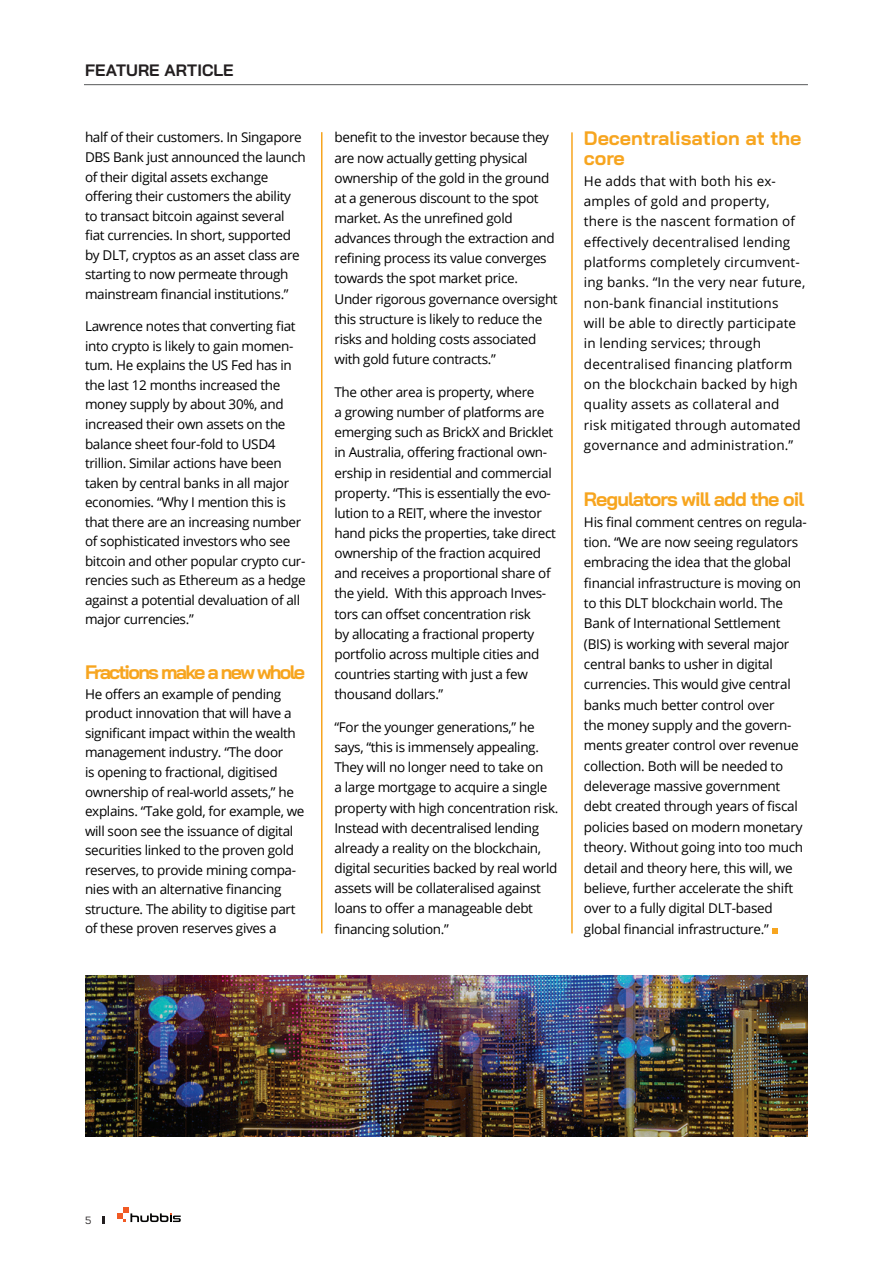
<style>
.page{position:relative;width:893px;height:1263px;background:#fff}
.page>*{position:absolute;margin:0;border:0;box-sizing:border-box;transform-origin:0 0}
.t1{font:700 19.5px/20.4px "Bai Jamjuree";color:#f7a51f}
.t2{font:700 19.5px "Bai Jamjuree";letter-spacing:-.05em;color:#f7a51f}
.t3{font:700 19.5px "Bai Jamjuree";letter-spacing:-.09em;color:#f7a51f}
.t4{font:700 16.5px "Bai Jamjuree";letter-spacing:.005em;color:#231f20}
.t5{font:13.5px/20.1px "Open Sans";letter-spacing:-.025em;color:#000}
.t6{font:13.5px/20.4px "Open Sans";letter-spacing:.01em;color:#000}
.t7{font:10.5px "Bai Jamjuree";color:#231f20}
</style>
<div class="page">
<svg style="left:117px;top:1207px;width:64px;height:15px"></svg>
<svg style="left:102px;top:1216px;width:2px;height:8px"></svg>
<hr style="left:571px;top:132px;width:2px;height:801px;background:#f7a51f">
<hr style="left:321px;top:132px;width:1px;height:801px;background:#f7a51f">
<svg style="left:772px;top:928px;width:5px;height:5px"></svg>
<img style="left:85px;top:976px;width:723px;height:161px">
<hr style="left:84px;top:84px;width:724px;height:1px;background:#57585a">
<p class="t4" style="left:85px;top:60px;width:150px">FEATURE ARTICLE</p>
<p class="t5" style="left:85px;top:127px;width:222px;line-height:19.5px">half of their customers. In Singapore DBS Bank just announced the launch of their digital assets exchange offering their customers the ability to transact bitcoin against several fiat currencies. In short, supported by DLT, cryptos as an asset class are starting to now permeate through mainstream financial institutions.”</p>
<p class="t5" style="left:85px;top:316px;width:222px;line-height:19.5px">Lawrence notes that converting fiat into crypto is likely to gain momen&shy;tum. He explains the US Fed has in the last 12 months increased the money supply by about 30%, and increased their own assets on the balance sheet four-fold to USD4 trillion. Similar actions have been taken by central banks in all major economies. “Why I mention this is that there are an increasing number of sophisticated investors who see bitcoin and other popular crypto cur&shy;rencies such as Ethereum as a hedge against a potential devaluation of all major currencies.”</p>
<h1 class="t3" style="left:85px;top:661px;width:222px">Fractions make a new whole</h1>
<p class="t5" style="left:85px;top:684px;width:221px;line-height:19.5px">He offers an example of pending product innovation that will have a significant impact within the wealth management industry. “The door<br>is opening to fractional, digitised ownership of real-world assets,” he explains. “Take gold, for example, we will soon see the issuance of digital securities linked to the proven gold reserves, to provide mining compa&shy;nies with an alternative financing structure. The ability to digitise part of these proven reserves gives a</p>
<p class="t5" style="left:334px;top:127px;width:225px">benefit to the investor because they are now actually getting physical ownership of the gold in the ground at a generous discount to the spot market. As the unrefined gold advances through the extraction and refining process its value converges towards the spot market price.<br>Under rigorous governance oversight this structure is likely to reduce the risks and holding costs associated with gold future contracts.”</p>
<p class="t5" style="left:334px;top:382px;width:223px">The other area is property, where<br>a growing number of platforms are emerging such as BrickX and Bricklet in Australia, offering fractional own&shy;ership in residential and commercial property. “This is essentially the evo&shy;lution to a REIT, where the investor hand picks the properties, take direct ownership of the fraction acquired and receives a proportional share of the yield. With this approach Inves&shy;tors can offset concentration risk<br>by allocating a fractional property portfolio across multiple cities and countries starting with just a few thousand dollars.”</p>
<p class="t5" style="left:334px;top:717px;width:225px">“For the younger generations,” he says, “this is immensely appealing.<br>They will no longer need to take on<br>a large mortgage to acquire a single property with high concentration risk.<br>Instead with decentralised lending already a reality on the blockchain, digital securities backed by real world assets will be collateralised against loans to offer a manageable debt financing solution.”</p>
<h1 class="t1" style="left:584px;top:128px;width:219px">Decentralisation at the core</h1>
<p class="t6" style="left:584px;top:170px;width:223px">He adds that with both his ex&shy;amples of gold and property, there is the nascent formation of effectively decentralised lending platforms completely circumvent&shy;ing banks. “In the very near future, non-bank financial institutions<br>will be able to directly participate in lending services; through decentralised financing platform on the blockchain backed by high quality assets as collateral and risk mitigated through automated governance and administration.”</p>
<h1 class="t2" style="left:584px;top:488px;width:222px">Regulators will add the oil</h1>
<p class="t5" style="left:584px;top:511px;width:224px">His final comment centres on regula&shy;tion. “We are now seeing regulators embracing the idea that the global financial infrastructure is moving on to this DLT blockchain world. The Bank of International Settlement (BIS) is working with several major central banks to usher in digital currencies. This would give central banks much better control over<br>the money supply and the govern&shy;ments greater control over revenue collection. Both will be needed to deleverage massive government debt created through years of fiscal policies based on modern monetary theory. Without going into too much detail and theory here, this will, we believe, further accelerate the shift over to a fully digital DLT-based global financial infrastructure.”</p>
<p class="t7" style="left:85px;top:1211px;width:8px">5</p>
</div>
